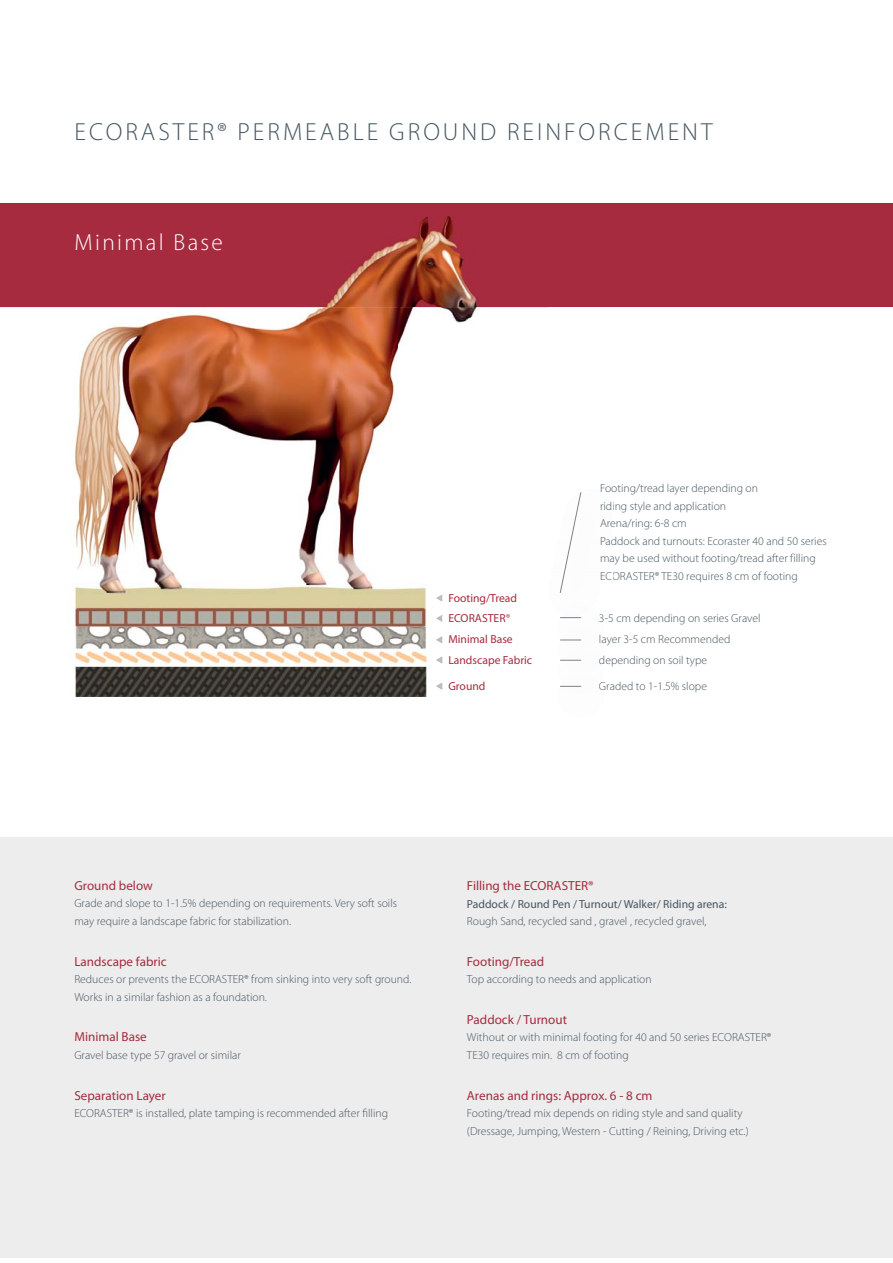
<style>
.page{position:relative;width:893px;height:1263px;background:#fff}
.page>*{position:absolute;margin:0;border:0;box-sizing:border-box;transform-origin:0 0}
.t1{font:300 24.75px "Myriad Pro";letter-spacing:.12em;color:#455560}
.t2{font:300 23.25px "Myriad Pro";letter-spacing:.1em;color:#fff}
.t3{font:13.05px "Myriad Pro";color:#a62b3e}
.t4{font:300 11.7px/17.5px "Myriad Pro";color:#455560}
.t5{font:11.7px/21.5px "Myriad Pro";color:#a62b3e}
.t6{font:11.7px "Myriad Pro";color:#455560}
.s1{font-weight:300}
</style>
<div class="page">
<div style="left:0;top:837px;width:892px;height:420px;background:#ededee"></div>
<div style="left:0;top:204px;width:892px;height:103px;background:#a62b3e"></div>
<img style="left:0;top:216px;width:548px;height:411px">
<svg style="left:436px;top:615px;width:6px;height:7px"></svg>
<svg style="left:436px;top:594px;width:6px;height:8px"></svg>
<img style="left:74px;top:639px;width:369px;height:58px">
<img style="left:75px;top:627px;width:368px;height:12px">
<svg style="left:436px;top:636px;width:6px;height:7px"></svg>
<svg style="left:436px;top:656px;width:6px;height:8px"></svg>
<svg style="left:436px;top:683px;width:6px;height:7px"></svg>
<svg style="left:560px;top:492px;width:21px;height:101px"></svg>
<img style="left:560px;top:618px;width:21px;height:1px">
<svg style="left:560px;top:617px;width:21px;height:1px"></svg>
<svg style="left:560px;top:640px;width:21px;height:1px"></svg>
<svg style="left:560px;top:660px;width:21px;height:1px"></svg>
<img style="left:560px;top:685px;width:21px;height:1px">
<svg style="left:560px;top:686px;width:21px;height:1px"></svg>
<h1 class="t1" style="left:75px;top:122px;width:639px">ECORASTER® PERMEABLE GROUND REINFORCEMENT</h1>
<h2 class="t2" style="left:74px;top:234px;width:150px">Minimal Base</h2>
<p class="t5" style="left:448px;top:588px;width:70px">Footing/Tread</p>
<p class="t5" style="left:448px;top:609px;width:66px">ECORASTER<span class="s1">®<br></span>Minimal Base</p>
<p class="t5" style="left:448px;top:650px;width:85px">Landscape Fabric</p>
<p class="t5" style="left:448px;top:676px;width:39px">Ground</p>
<p class="t4" style="left:600px;top:481px;width:228px">Footing/tread layer depending on<br>riding style and application<br>Arena/ring: 6-8 cm<br>Paddock and turnouts: Ecoraster 40 and 50 series may be used without footing/tread after filling ECORASTER® TE30 requires 8 cm of footing</p>
<p class="t4" style="left:599px;top:609px;width:163px;line-height:20.9px;text-indent:6px">- cm depending on series Gravel layer 3-5 cm Recommended depending on soil type</p>
<p class="t4" style="left:599px;top:678px;width:110px">Graded to 1-1.5% slope</p>
<p class="t4" style="left:599px;top:611px;width:16px">3 5</p>
<p class="t3" style="left:74px;top:881px;width:80px">Ground below</p>
<p class="t4" style="left:74px;top:896px;width:324px">Grade and slope to 1-1.5% depending on requirements. Very soft soils may require a landscape fabric for stabilization.</p>
<p class="t3" style="left:74px;top:956px;width:94px">Landscape fabric</p>
<p class="t4" style="left:74px;top:972px;width:339px">Reduces or prevents the ECORASTER® from sinking into very soft ground.<br>Works in a similar fashion as a foundation.</p>
<p class="t3" style="left:74px;top:1032px;width:74px">Minimal Base</p>
<p class="t4" style="left:74px;top:1047px;width:168px">Gravel base type 57 gravel or similar</p>
<p class="t3" style="left:74px;top:1090px;width:93px">Separation Layer</p>
<p class="t4" style="left:74px;top:1106px;width:315px">ECORASTER® is installed, plate tamping is recommended after filling</p>
<p class="t3" style="left:467px;top:881px;width:128px">Filling the ECORASTER®</p>
<p class="t6" style="left:467px;top:900px;width:261px">Paddock / Round Pen / Turnout/ Walker/ Riding arena:</p>
<p class="t4" style="left:467px;top:913px;width:241px">Rough Sand, recycled sand , gravel , recycled gravel,</p>
<p class="t3" style="left:467px;top:956px;width:79px">Footing/Tread</p>
<p class="t4" style="left:467px;top:972px;width:186px">Top according to needs and application</p>
<p class="t3" style="left:467px;top:1015px;width:102px">Paddock / Turnout</p>
<p class="t4" style="left:467px;top:1030px;width:306px">Without or with minimal footing for 40 and 50 series ECORASTER®<br>TE30 requires min. 8 cm of footing</p>
<p class="t3" style="left:467px;top:1090px;width:187px">Arenas and rings: Approx. 6 - 8 cm</p>
<p class="t4" style="left:467px;top:1106px;width:283px">Footing/tread mix depends on riding style and sand quality (Dressage, Jumping, Western - Cutting / Reining, Driving etc.)</p>
</div>
